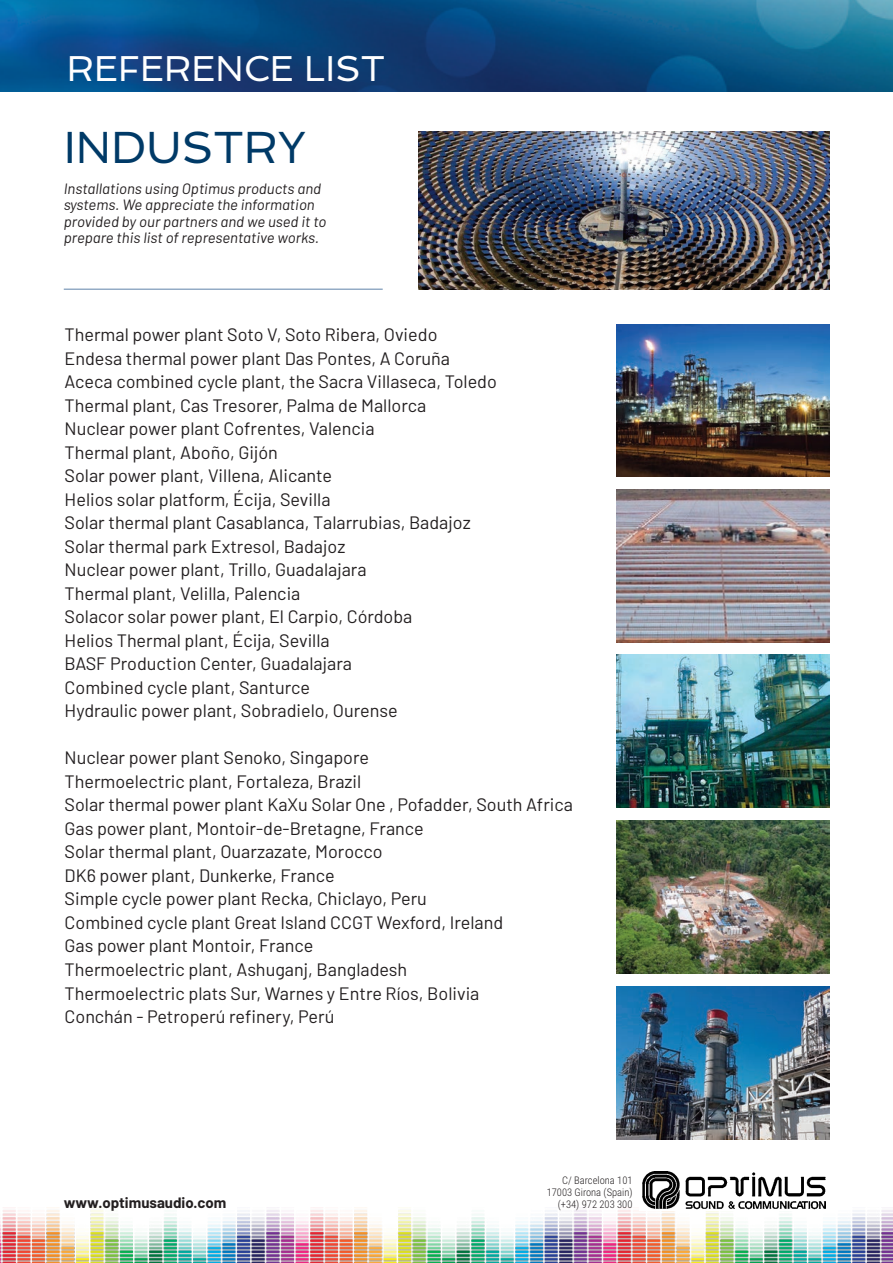
<style>
.page{position:relative;width:893px;height:1263px;background:#fff}
.page>*{position:absolute;margin:0;border:0;box-sizing:border-box;transform-origin:0 0}
.t1{font:45px "Spinnaker";color:#003a67}
.t2{font:36px "Spinnaker";color:#fff}
.t3{font:18px/23.5px "Barlow";color:#231f20}
.t4{font:italic 15px/16.5px "Barlow";color:#231f20}
.t5{font:700 15px "Barlow";color:#231f20}
.t6{font:300 10.5px/12px "Roboto Condensed";color:#231f20;text-align:right}
</style>
<div class="page">
<img style="left:0;top:0;width:893px;height:91px">
<img style="left:0;top:1210px;width:893px;height:53px">
<img style="left:643px;top:1171px;width:183px;height:39px">
<hr style="left:64px;top:289px;width:319px;height:1px;background:#5e83a9">
<img style="left:617px;top:324px;width:212px;height:152px">
<img style="left:419px;top:132px;width:410px;height:157px">
<img style="left:617px;top:489px;width:212px;height:153px">
<img style="left:617px;top:655px;width:212px;height:153px">
<img style="left:617px;top:821px;width:212px;height:153px">
<img style="left:617px;top:986px;width:212px;height:154px">
<h2 class="t2" style="left:67px;top:47px;width:320px">REFERENCE LIST</h2>
<h1 class="t1" style="left:64px;top:121px;width:244px">INDUSTRY</h1>
<p class="t4" style="left:64px;top:179px;width:264px">Installations using Optimus products and systems. We appreciate the information provided by our partners and we used it to prepare this list of representative works.</p>
<p class="t3" style="left:65px;top:321px;width:434px">Thermal power plant Soto V, Soto Ribera, Oviedo Endesa thermal power plant Das Pontes, A Coruña Aceca combined cycle plant, the Sacra Villaseca, Toledo Thermal plant, Cas Tresorer, Palma de Mallorca<br>Nuclear power plant Cofrentes, Valencia<br>Thermal plant, Aboño, Gijón<br>Solar power plant, Villena, Alicante<br>Helios solar platform, Écija, Sevilla<br>Solar thermal plant Casablanca, Talarrubias, Badajoz Solar thermal park Extresol, Badajoz<br>Nuclear power plant, Trillo, Guadalajara<br>Thermal plant, Velilla, Palencia<br>Solacor solar power plant, El Carpio, Córdoba<br>Helios Thermal plant, Écija, Sevilla<br>BASF Production Center, Guadalajara<br>Combined cycle plant, Santurce<br>Hydraulic power plant, Sobradielo, Ourense</p>
<p class="t3" style="left:65px;top:745px;width:510px">Nuclear power plant Senoko, Singapore<br>Thermoelectric plant, Fortaleza, Brazil<br>Solar thermal power plant KaXu Solar One , Pofadder, South Africa Gas power plant, Montoir-de-Bretagne, France<br>Solar thermal plant, Ouarzazate, Morocco<br>DK6 power plant, Dunkerke, France<br>Simple cycle power plant Recka, Chiclayo, Peru<br>Combined cycle plant Great Island CCGT Wexford, Ireland<br>Gas power plant Montoir, France<br>Thermoelectric plant, Ashuganj, Bangladesh<br>Thermoelectric plats Sur, Warnes y Entre Ríos, Bolivia<br>Conchán - Petroperú refinery, Perú</p>
<p class="t5" style="left:64px;top:1191px;width:164px">www.optimusaudio.com</p>
<p class="t6" style="left:547px;top:1174px;width:87px">C/ Barcelona 101<br>17003 Girona (Spain) (+34) 972 203 300</p>
</div>
